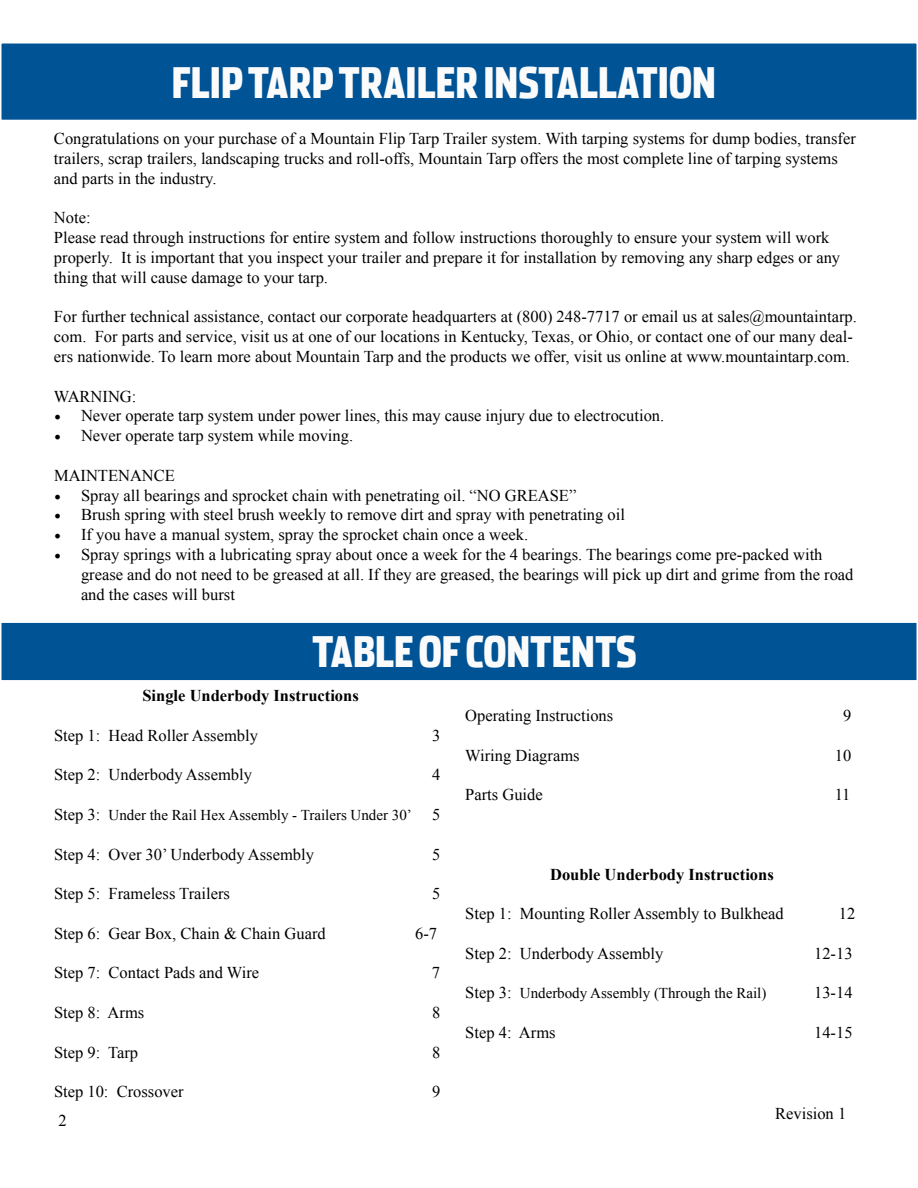
<style>
.page{position:relative;width:918px;height:1188px;background:#fff}
.page>*{position:absolute;margin:0;border:0;box-sizing:border-box;transform-origin:0 0}
.t1{font:900 42px "Stainless Comp";color:#fbfbfb}
.t2{font:16.5px/19.8px "Times New Roman";color:#000}
.t3{font:700 16.5px "Times New Roman";color:#000}
.t4{font:15px "Times New Roman";color:#000}
.s1{font-family:"Minion Pro";font-size:18px}
.s2{font-size:16.5px}
</style>
<div class="page">
<div style="left:1px;top:43px;width:916px;height:77px;background:#005395"></div>
<div style="left:0;top:42px;width:918px;height:79px;border:2px solid #fff"></div>
<div style="left:1px;top:622px;width:916px;height:59px;background:#005395"></div>
<div style="left:0;top:621px;width:918px;height:61px;border:2px solid #fff"></div>
<p class="t1" style="left:172px;top:57px;width:545px">FLIP TARP TRAILER INSTALLATION</p>
<p class="t2" style="left:54px;top:129px;width:803px">Congratulations on your purchase of a Mountain Flip Tarp Trailer system. With tarping systems for dump bodies, transfer trailers, scrap trailers, landscaping trucks and roll-offs, Mountain Tarp offers the most complete line of tarping systems and parts in the industry.</p>
<p class="t2" style="left:54px;top:208px;width:788px">Note:<br>Please read through instructions for entire system and follow instructions thoroughly to ensure your system will work properly. It is important that you inspect your trailer and prepare it for installation by removing any sharp edges or any thing that will cause damage to your tarp.</p>
<p class="t2" style="left:54px;top:307px;width:804px">For further technical assistance, contact our corporate headquarters at (800) 248-7717 or email us at sales@mountaintarp. com. For parts and service, visit us at one of our locations in Kentucky, Texas, or Ohio, or contact one of our many deal&shy;ers nationwide. To learn more about Mountain Tarp and the products we offer, visit us online at www.mountaintarp.com.</p>
<p class="t2" style="left:54px;top:386px;width:84px">WARNING:</p>
<p class="t2" style="left:54px;top:406px;width:612px"><span class="s1">•</span> Never operate tarp system under power lines, this may cause injury due to electrocution.</p>
<p class="t2" style="left:54px;top:426px;width:301px"><span class="s1">•</span> Never operate tarp system while moving.</p>
<p class="t2" style="left:54px;top:465px;width:122px">MAINTENANCE</p>
<p class="t2" style="left:54px;top:485px;width:524px"><span class="s1">•</span> Spray all bearings and sprocket chain with penetrating oil. “NO GREASE”</p>
<p class="t2" style="left:54px;top:505px;width:572px"><span class="s1">•</span> Brush spring with steel brush weekly to remove dirt and spray with penetrating oil</p>
<p class="t2" style="left:54px;top:525px;width:476px"><span class="s1">•</span> If you have a manual system, spray the sprocket chain once a week.</p>
<p class="t2" style="left:81px;top:544px;width:774px;text-indent:-27px"><span class="s1">•</span> Spray springs with a lubricating spray about once a week for the 4 bearings. The bearings come pre-packed with grease and do not need to be greased at all. If they are greased, the bearings will pick up dirt and grime from the road and the cases will burst</p>
<p class="t1" style="left:312px;top:626px;width:326px">TABLE OF CONTENTS</p>
<p class="t3" style="left:142px;top:684px;width:218px">Single Underbody Instructions</p>
<p class="t2" style="left:465px;top:706px;width:150px">Operating Instructions</p>
<p class="t2" style="left:843px;top:706px;width:10px">9</p>
<p class="t2" style="left:54px;top:725px;width:205px">Step 1: Head Roller Assembly</p>
<p class="t2" style="left:432px;top:725px;width:10px">3</p>
<p class="t2" style="left:465px;top:745px;width:116px">Wiring Diagrams</p>
<p class="t2" style="left:835px;top:745px;width:18px">10</p>
<p class="t2" style="left:54px;top:765px;width:199px">Step 2: Underbody Assembly</p>
<p class="t2" style="left:432px;top:765px;width:10px">4</p>
<p class="t2" style="left:465px;top:785px;width:79px">Parts Guide</p>
<p class="t2" style="left:835px;top:785px;width:17px">11</p>
<p class="t4" style="left:54px;top:805px;width:359px"><span class="s2">Step 3:</span> Under the Rail Hex Assembly - Trailers Under 30’</p>
<p class="t2" style="left:432px;top:804px;width:10px">5</p>
<p class="t2" style="left:54px;top:844px;width:261px">Step 4: Over 30’ Underbody Assembly</p>
<p class="t2" style="left:54px;top:883px;width:178px">Step 5: Frameless Trailers</p>
<p class="t2" style="left:54px;top:923px;width:273px">Step 6: Gear Box, Chain &amp; Chain Guard</p>
<p class="t2" style="left:54px;top:963px;width:207px">Step 7: Contact Pads and Wire</p>
<p class="t2" style="left:54px;top:1002px;width:92px">Step 8: Arms</p>
<p class="t2" style="left:54px;top:1042px;width:86px">Step 9: Tarp</p>
<p class="t2" style="left:54px;top:1081px;width:131px">Step 10: Crossover</p>
<p class="t2" style="left:59px;top:1111px;width:10px">2</p>
<p class="t2" style="left:432px;top:844px;width:10px">5</p>
<p class="t3" style="left:550px;top:863px;width:225px">Double Underbody Instructions</p>
<p class="t2" style="left:432px;top:883px;width:10px">5</p>
<p class="t2" style="left:465px;top:904px;width:320px">Step 1: Mounting Roller Assembly to Bulkhead</p>
<p class="t2" style="left:839px;top:904px;width:18px">12</p>
<p class="t2" style="left:415px;top:923px;width:23px">6-7</p>
<p class="t2" style="left:465px;top:943px;width:199px">Step 2: Underbody Assembly</p>
<p class="t2" style="left:814px;top:943px;width:40px">12-13</p>
<p class="t2" style="left:432px;top:963px;width:10px">7</p>
<p class="t4" style="left:465px;top:983px;width:303px"><span class="s2">Step 3:</span> Underbody Assembly (Through the Rail)</p>
<p class="t2" style="left:814px;top:983px;width:40px">13-14</p>
<p class="t2" style="left:432px;top:1002px;width:10px">8</p>
<p class="t2" style="left:465px;top:1022px;width:92px">Step 4: Arms</p>
<p class="t2" style="left:814px;top:1022px;width:40px">14-15</p>
<p class="t2" style="left:432px;top:1042px;width:10px">8</p>
<p class="t2" style="left:432px;top:1081px;width:10px">9</p>
<p class="t2" style="left:775px;top:1104px;width:73px">Revision 1</p>
</div>
